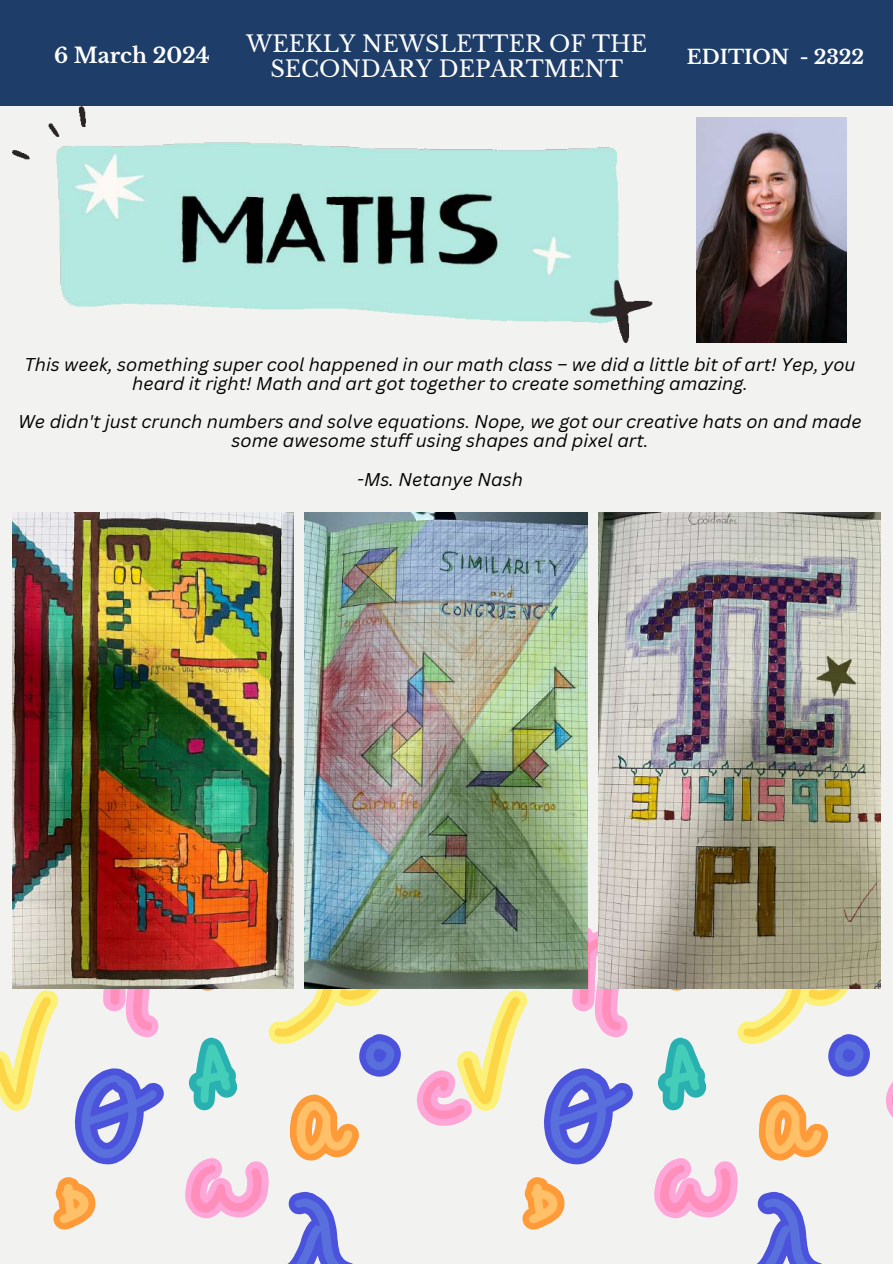
<style>
.page{position:relative;width:893px;height:1264px;background:#fff}
.page>*{position:absolute;margin:0;border:0;box-sizing:border-box;transform-origin:0 0}
.t1{font:22.5px/24.8px "Libre Baskerville";color:#fff;text-align:center}
.t2{font:700 21px "Libre Baskerville";color:#fff}
.t3{font:700 19.5px "Libre Baskerville";color:#fff}
.t4{font:italic 18px/19.2px "Canva Sans";color:#000;text-align:center}
</style>
<div class="page">
<div style="left:0;top:0;width:892px;height:1263px;background:#f2f3f0"></div>
<svg style="left:89px;top:988px;width:70px;height:49px"></svg>
<svg style="left:75px;top:1068px;width:89px;height:96px"></svg>
<svg style="left:0;top:990px;width:59px;height:120px"></svg>
<svg style="left:185px;top:904px;width:216px;height:359px"></svg>
<svg style="left:53px;top:1177px;width:42px;height:52px"></svg>
<svg style="left:558px;top:923px;width:70px;height:114px"></svg>
<svg style="left:543px;top:1068px;width:89px;height:96px"></svg>
<svg style="left:417px;top:990px;width:111px;height:135px"></svg>
<svg style="left:654px;top:988px;width:215px;height:275px"></svg>
<svg style="left:886px;top:1083px;width:6px;height:34px"></svg>
<svg style="left:522px;top:1177px;width:42px;height:52px"></svg>
<img style="left:12px;top:512px;width:282px;height:476px">
<img style="left:305px;top:512px;width:282px;height:476px">
<img style="left:598px;top:512px;width:282px;height:476px">
<div style="left:0;top:0;width:892px;height:106px;background:#1e3e69"></div>
<img style="left:12px;top:106px;width:640px;height:236px">
<img style="left:696px;top:117px;width:150px;height:225px">
<p class="t1" style="left:246px;top:32px;width:402px">WEEKLY NEWSLETTER OF THE<br>SECONDARY DEPARTMENT</p>
<p class="t2" style="left:54px;top:43px;width:157px">6 March 2024</p>
<p class="t3" style="left:686px;top:45px;width:179px">EDITION - 2322</p>
<p class="t4" style="left:24px;top:354px;width:832px">This week, something super cool happened in our math class – we did a little bit of art! Yep, you heard it right! Math and art got together to create something amazing.</p>
<p class="t4" style="left:18px;top:411px;width:845px">We didn't just crunch numbers and solve equations. Nope, we got our creative hats on and made some awesome stuff using shapes and pixel art.</p>
<p class="t4" style="left:357px;top:469px;width:167px">-Ms. Netanye Nash</p>
</div>
